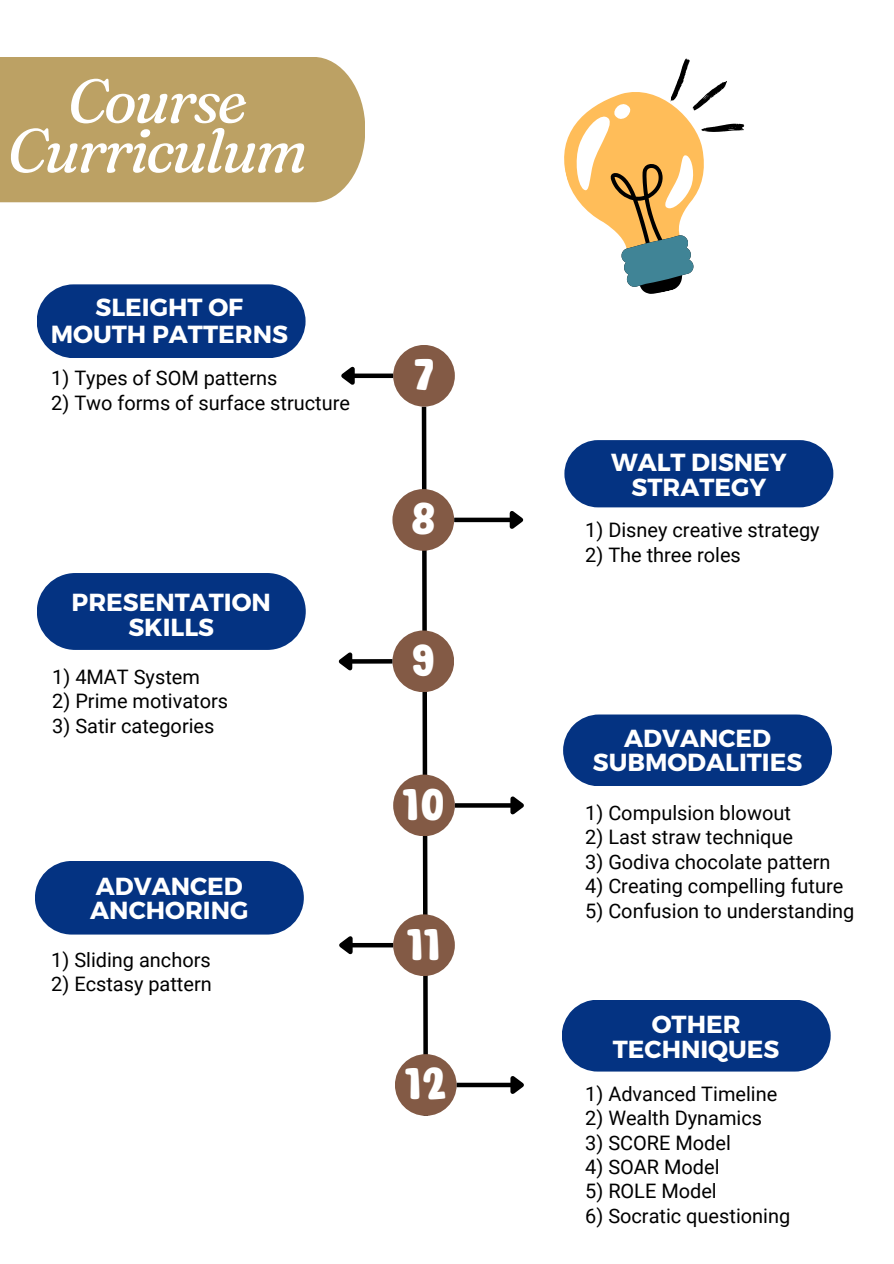
<style>
.page{position:relative;width:894px;height:1264px;background:#fff}
.page>*{position:absolute;margin:0;border:0;box-sizing:border-box;transform-origin:0 0}
.t1{font:italic 61.65px/49.5px "Fraunces 9 pt";letter-spacing:-.045em;color:#fff;text-align:center}
.t2{font:700 44.55px "DONGTAO";color:#fff}
.t3{font:700 24.75px/27px "Montserrat";color:#fff;text-align:center}
.t4{font:700 24.6px/24.8px "Montserrat";color:#fff;text-align:center}
.t5{font:19.95px "Roboto";color:#000}
</style>
<div class="page">
<svg style="left:35px;top:861px;width:269px;height:74px"></svg>
<svg style="left:565px;top:440px;width:269px;height:68px"></svg>
<svg style="left:37px;top:284px;width:268px;height:74px;background:#133f89"></svg>
<div style="left:37px;top:573px;width:269px;height:77px;background:#043382;border-radius:38px"></div>
<div style="left:35px;top:861px;width:269px;height:73px;background:#043382;border-radius:37px"></div>
<div style="left:562px;top:1000px;width:268px;height:71px;background:#043382"></div>
<svg style="left:563px;top:714px;width:268px;height:72px;background:#133f89"></svg>
<div style="left:564px;top:440px;width:269px;height:67px;background:#043382;border-radius:34px"></div>
<svg style="left:419px;top:405px;width:11px;height:711px"></svg>
<div style="left:393px;top:345px;width:61px;height:61px;background:#835a45;border-radius:50%"></div>
<div style="left:392px;top:489px;width:62px;height:61px;background:#835a45;border-radius:50%"></div>
<div style="left:353px;top:373px;width:40px;height:5px;background:#000"></div>
<svg style="left:341px;top:366px;width:18px;height:19px"></svg>
<div style="left:454px;top:517px;width:56px;height:5px;background:#000"></div>
<svg style="left:505px;top:511px;width:19px;height:18px"></svg>
<div style="left:392px;top:630px;width:62px;height:62px;background:#835a45;border-radius:50%"></div>
<svg style="left:356px;top:659px;width:36px;height:4px"></svg>
<svg style="left:338px;top:652px;width:18px;height:19px"></svg>
<div style="left:393px;top:774px;width:61px;height:62px;background:#835a45;border-radius:50%"></div>
<div style="left:393px;top:914px;width:61px;height:62px;background:#835a45;border-radius:50%"></div>
<div style="left:395px;top:1054px;width:61px;height:61px;background:#835a45;border-radius:50%"></div>
<svg style="left:454px;top:803px;width:52px;height:4px"></svg>
<svg style="left:506px;top:796px;width:18px;height:19px"></svg>
<div style="left:456px;top:1082px;width:55px;height:5px;background:#000"></div>
<svg style="left:506px;top:1076px;width:18px;height:18px"></svg>
<hr style="left:351px;top:943px;width:42px;height:4px;background:#000">
<svg style="left:339px;top:936px;width:17px;height:19px"></svg>
<svg style="left:564px;top:58px;width:180px;height:236px"></svg>
<div style="left:0;top:57px;width:365px;height:145px;background:#bca164"></div>
<h2 class="t1" style="left:7px;top:76px;width:302px">Course<br>Curriculum</h2>
<p class="t3" style="left:51px;top:293px;width:239px">SLEIGHT OF<br>MOUTH PATTERNS</p>
<p class="t5" style="left:51px;top:366px;width:227px">1) Types of SOM patterns</p>
<p class="t5" style="left:51px;top:391px;width:300px">2) Two forms of surface structure</p>
<h2 class="t4" style="left:72px;top:589px;width:201px">PRESENTATION<br>SKILLS</h2>
<p class="t5" style="left:52px;top:665px;width:149px">1) 4MAT System</p>
<p class="t5" style="left:52px;top:689px;width:177px">2) Prime motivators</p>
<p class="t5" style="left:52px;top:714px;width:164px">3) Satir categories</p>
<p class="t4" style="left:90px;top:873px;width:159px;line-height:23.7px;text-align:left">ADVANCED<br>ANCHORING</p>
<p class="t5" style="left:51px;top:948px;width:161px">1) Sliding anchors</p>
<p class="t5" style="left:51px;top:972px;width:162px">2) Ecstasy pattern</p>
<p class="t2" style="left:413px;top:357px;width:22px">7</p>
<p class="t2" style="left:410px;top:501px;width:27px">8</p>
<h1 class="t2" style="left:411px;top:642px;width:26px">9</h1>
<h2 class="t2" style="left:402px;top:786px;width:44px">10</h2>
<p class="t2" style="left:406px;top:926px;width:36px">11</p>
<p class="t2" style="left:405px;top:1065px;width:43px">12</p>
<p class="t4" style="left:611px;top:448px;width:177px">WALT DISNEY<br>STRATEGY</p>
<p class="t5" style="left:585px;top:518px;width:236px">1) Disney creative strategy</p>
<p class="t5" style="left:585px;top:543px;width:157px">2) The three roles</p>
<p class="t4" style="left:592px;top:724px;width:211px">ADVANCED<br>SUBMODALITIES</p>
<h2 class="t5" style="left:585px;top:801px;width:207px">1) Compulsion blowout</h2>
<p class="t5" style="left:585px;top:826px;width:209px">2) Last straw technique</p>
<p class="t5" style="left:585px;top:850px;width:247px">3) Godiva chocolate pattern</p>
<p class="t5" style="left:585px;top:874px;width:259px">4) Creating compelling future</p>
<p class="t5" style="left:585px;top:899px;width:270px">5) Confusion to understanding</p>
<p class="t4" style="left:612px;top:1010px;width:168px">OTHER<br>TECHNIQUES</p>
<p class="t5" style="left:585px;top:1082px;width:193px">1) Advanced Timeline</p>
<h2 class="t5" style="left:585px;top:1106px;width:178px">2) Wealth Dynamics</h2>
<p class="t5" style="left:585px;top:1131px;width:147px">3) SCORE Model</p>
<p class="t5" style="left:585px;top:1155px;width:136px">4) SOAR Model</p>
<p class="t5" style="left:585px;top:1179px;width:133px">5) ROLE Model</p>
<p class="t5" style="left:585px;top:1204px;width:206px">6) Socratic questioning</p>
</div>
